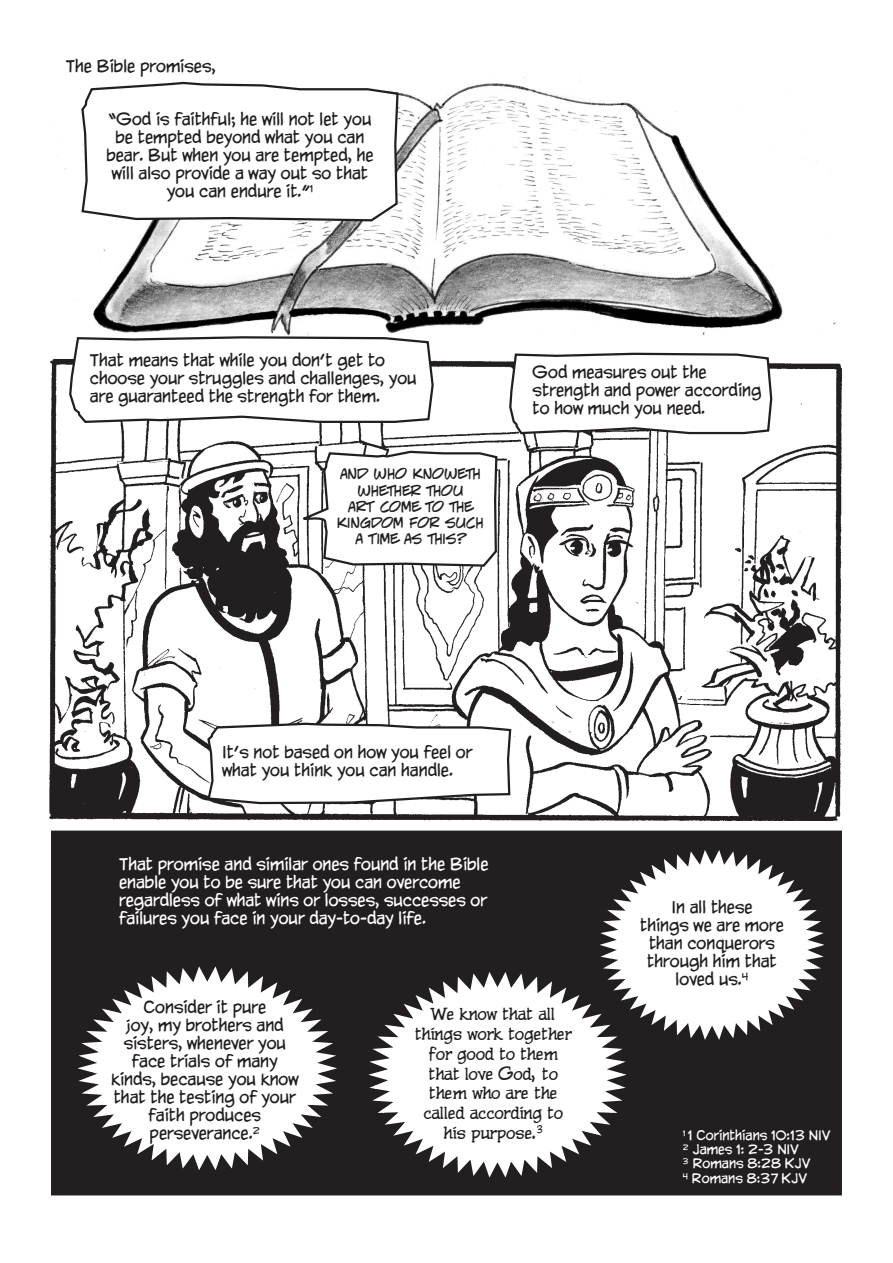
<style>
.page{position:relative;width:893px;height:1263px;background:#fff}
.page>*{position:absolute;margin:0;border:0;box-sizing:border-box;transform-origin:0 0}
.Bible{font:500 16.5px/19.8px "CC Pulp Fiction";color:#231f20;text-align:center}
.Comix_text{font:15px/18px "CC Yada Yada Yada Int";color:#231f20}
.Comix_text-2{font:15px/18px "CC Yada Yada Yada Int";color:#fff}
.speech{font:13.5px/16.2px "CC Jeff Campbell";color:#231f20;text-align:center}
.t1{font:12px "CC Yada Yada Yada Int";color:#fff}
</style>
<div class="page">
<img style="left:48px;top:359px;width:795px;height:462px">
<img style="left:65px;top:77px;width:770px;height:259px">
<div style="left:53px;top:832px;width:787px;height:362px;background:#231f20"></div>
<div style="left:51px;top:830px;width:791px;height:365px;border:3px solid #231f20"></div>
<svg style="left:206px;top:721px;width:306px;height:84px"></svg>
<svg style="left:368px;top:972px;width:259px;height:206px"></svg>
<svg style="left:583px;top:838px;width:258px;height:214px"></svg>
<svg style="left:77px;top:966px;width:260px;height:204px"></svg>
<svg style="left:80px;top:81px;width:320px;height:142px"></svg>
<svg style="left:68px;top:336px;width:367px;height:88px"></svg>
<svg style="left:508px;top:352px;width:265px;height:83px"></svg>
<svg style="left:302px;top:450px;width:197px;height:118px"></svg>
<p class="Comix_text" style="left:66px;top:59px;width:151px">The Bible promises,</p>
<p class="Comix_text" style="left:106px;top:111px;width:269px;text-align:center">“God is faithful; he will not let you be tempted beyond what you can bear. But when you are tempted, he will also provide a way out so that you can endure it.”<sup>1</sup></p>
<p class="Comix_text" style="left:90px;top:353px;width:328px">That means that while you don’t get to choose your struggles and challenges, you are guaranteed the strength for them.</p>
<p class="speech" style="left:337px;top:467px;width:148px">AND WHO KNOWETH<br>WHETHER THOU<br>ART COME TO THE<br>KINGDOM FOR SUCH<br>A TIME AS THIS?</p>
<p class="Comix_text" style="left:533px;top:364px;width:230px">God measures out the strength and power according to how much you need.</p>
<p class="Comix_text" style="left:222px;top:744px;width:252px">It’s not based on how you feel or what you think you can handle.</p>
<p class="Comix_text-2" style="left:119px;top:857px;width:371px">That promise and similar ones found in the Bible enable you to be sure that you can overcome regardless of what wins or losses, successes or failures you face in your day-to-day life.</p>
<p class="Comix_text" style="left:640px;top:899px;width:145px;text-align:center">In all these<br>things we are more than conquerors through him that loved us.<sup>4</sup></p>
<p class="Comix_text" style="left:111px;top:999px;width:189px;text-align:center">Consider it pure<br>joy, my brothers and sisters, whenever you face trials of many kinds, because you know that the testing of your faith produces perseverance.<sup>2</sup></p>
<p class="Bible" style="left:415px;top:1006px;width:158px">We know that all things work together for good to them that love God, to them who are the called according to his purpose.<sup>3</sup></p>
<p class="t1" style="left:683px;top:1128px;width:149px"><sup>1</sup> 1 Corinthians 10:13 NIV</p>
<p class="t1" style="left:683px;top:1143px;width:118px"><sup>2</sup> James 1: 2-3 NIV</p>
<p class="t1" style="left:683px;top:1157px;width:129px"><sup>3</sup> Romans 8:28 KJV</p>
<p class="t1" style="left:683px;top:1171px;width:126px"><sup>4</sup> Romans 8:37 KJV</p>
</div>
